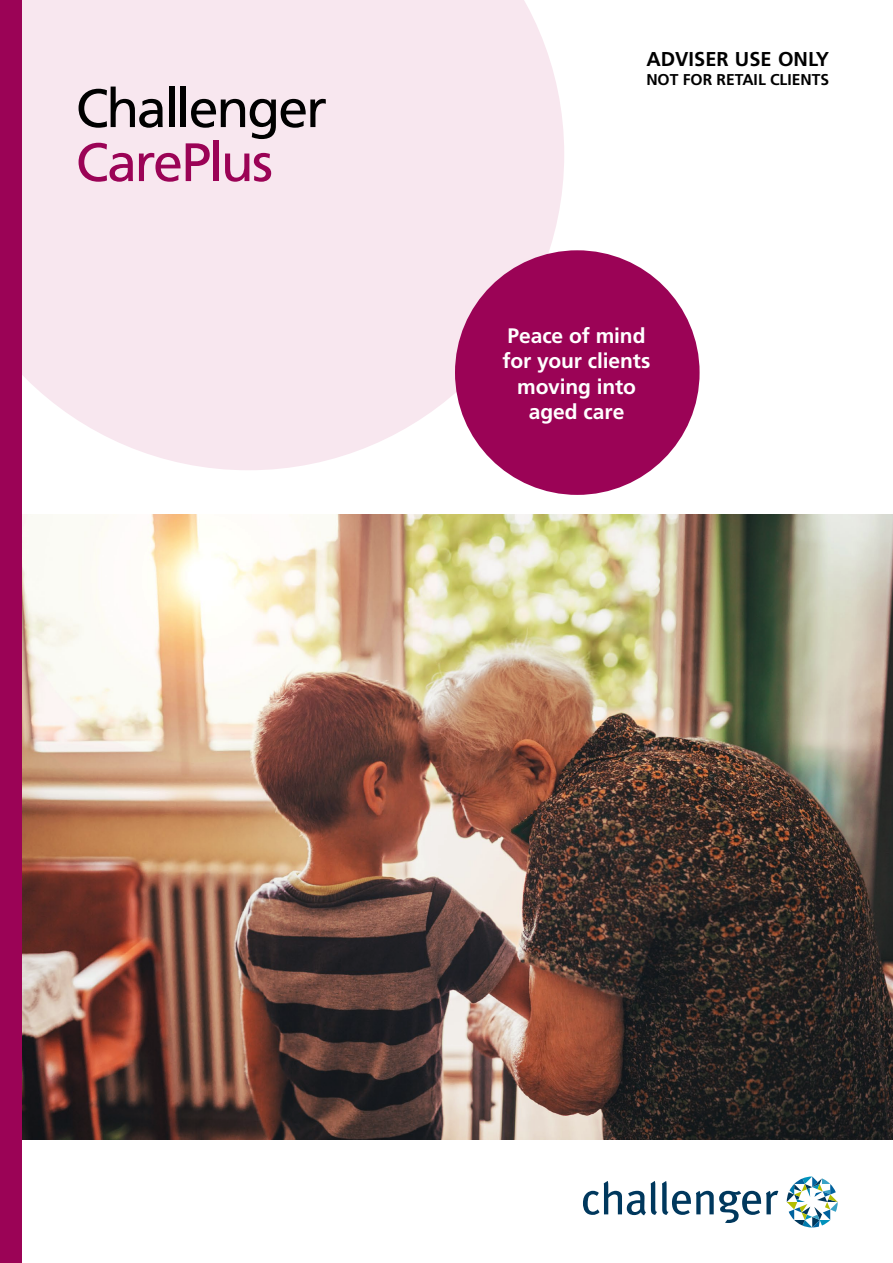
<style>
.page{position:relative;width:893px;height:1263px;background:#fff}
.page>*{position:absolute;margin:0;border:0;box-sizing:border-box;transform-origin:0 0}
.t1{font:54px "Frutiger";letter-spacing:-.045em;color:#000}
.t2{font:54px "Frutiger";letter-spacing:-.045em;color:#9b0356}
.t3{font:700 21px/25.5px "Frutiger";letter-spacing:-.005em;color:#fff;text-align:center}
.t4{font:700 20.1px "Frutiger";color:#000}
.t5{font:700 15.6px "Frutiger";color:#000}
</style>
<div class="page">
<svg style="left:583px;top:1181px;width:195px;height:42px"></svg>
<svg style="left:787px;top:1176px;width:51px;height:51px"></svg>
<div style="left:21px;top:0;width:543px;height:470px;background:#f8e7ef"></div>
<img style="left:21px;top:514px;width:872px;height:626px">
<div style="left:0;top:0;width:21px;height:1263px;background:#9b0356"></div>
<div style="left:455px;top:250px;width:245px;height:245px;background:#9b0356;border-radius:50%"></div>
<h1 class="t1" style="left:76px;top:77px;width:253px">Challenger</h1>
<h1 class="t2" style="left:76px;top:131px;width:199px">CarePlus</h1>
<p class="t4" style="left:646px;top:47px;width:184px">ADVISER USE ONLY</p>
<p class="t5" style="left:646px;top:70px;width:184px">NOT FOR RETAIL CLIENTS</p>
<p class="t3" style="left:503px;top:323px;width:149px">Peace of mind for your clients moving into aged care</p>
</div>
